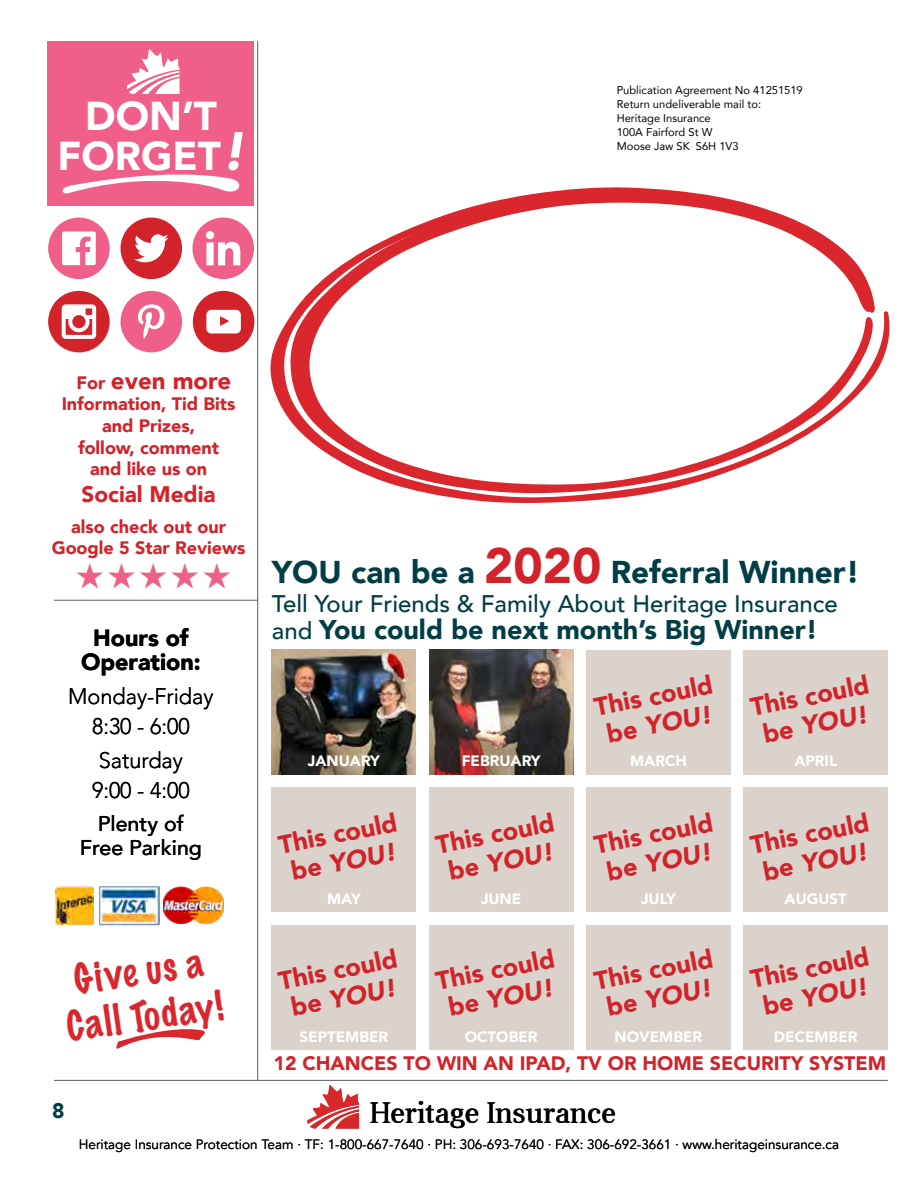
<style>
.page{position:relative;width:918px;height:1188px;background:#fff}
.page>*{position:absolute;margin:0;border:0;box-sizing:border-box;transform-origin:0 0}
.t1{font:900 40.2px/40.2px "Avenir";color:#fff;text-align:center}
.t2{font:100 37.8px/45.5px "Marker Felt";color:#d9272d;text-align:center}
.t3{font:35.4px "Zapf Dingbats ITC";color:#f05f89}
.t4{font:900 31.5px "Avenir";color:#003e45}
.t5{font:30.45px "Aver";color:#17181b}
.t6{font:900 27px "Avenir";color:#003e45}
.t7{font:900 25.5px/28.5px "Avenir";color:#d2232a}
.t8{font:500 24px "Avenir";color:#003e45}
.t9{font:900 24px "Avenir";color:#d2232a}
.t10{font:900 23.25px/23.2px "Avenir";color:#000;text-align:center}
.t11{font:300 22.5px/30px "Avenir";color:#000;text-align:center}
.t12{font:900 22.5px "Avenir";color:#d2232a}
.t13{font:500 21.3px/24px "Avenir";color:#000;text-align:center}
.t14{font:900 21px "Avenir";color:#003e45}
.t15{font:900 19.5px "Avenir";color:#d2232a}
.t16{font:900 18px/21.6px "Avenir";color:#d2232a;text-align:center}
.t17{font:900 15px "Avenir";color:#fff}
.t18{font:13.5px "Avenir";color:#000}
.t19{font:11.25px/13.8px "Avenir";color:#000}
.t20{font:7.5px "Aver";color:#fff}
.s1{font-style:italic;font-size:53.7px}
.s2{font-size:18px}
.s3{font-size:49.5px;color:#d2232a}
.s4{font-weight:500;font-size:24px}
.s5{font-style:italic}
</style>
<div class="page">
<hr style="left:54px;top:1080px;width:834px;height:1px;background:#5c5c5e">
<img style="left:99px;top:886px;width:60px;height:39px">
<img style="left:55px;top:887px;width:38px;height:38px">
<img style="left:163px;top:887px;width:61px;height:37px">
<hr style="left:54px;top:600px;width:204px;height:1px;background:#5c5c5e">
<hr style="left:257px;top:41px;width:1px;height:1040px;background:#5c5c5e">
<svg style="left:116px;top:1029px;width:89px;height:20px"></svg>
<svg style="left:307px;top:1085px;width:52px;height:44px"></svg>
<svg style="left:270px;top:187px;width:620px;height:316px"></svg>
<svg style="left:290px;top:191px;width:585px;height:302px"></svg>
<div style="left:48px;top:41px;width:206px;height:164px;background:#f05f89"></div>
<svg style="left:128px;top:49px;width:52px;height:44px"></svg>
<div style="left:193px;top:291px;width:61px;height:61px;background:#d2232a;border-radius:50%"></div>
<svg style="left:206px;top:310px;width:35px;height:23px"></svg>
<div style="left:121px;top:218px;width:61px;height:61px;background:#d2232a;border-radius:50%"></div>
<svg style="left:134px;top:234px;width:35px;height:28px"></svg>
<div style="left:121px;top:291px;width:61px;height:61px;background:#f05f89;border-radius:50%"></div>
<svg style="left:138px;top:304px;width:27px;height:35px"></svg>
<div style="left:192px;top:218px;width:62px;height:61px;background:#f05f89;border-radius:50%"></div>
<svg style="left:206px;top:231px;width:34px;height:34px"></svg>
<div style="left:48px;top:291px;width:62px;height:61px;background:#d2232a;border-radius:50%"></div>
<svg style="left:62px;top:304px;width:34px;height:35px"></svg>
<div style="left:48px;top:218px;width:62px;height:61px;background:#f05f89;border-radius:50%"></div>
<svg style="left:62px;top:231px;width:34px;height:34px"></svg>
<svg style="left:62px;top:174px;width:178px;height:20px"></svg>
<img style="left:272px;top:650px;width:144px;height:124px">
<img style="left:429px;top:650px;width:144px;height:124px">
<div style="left:586px;top:650px;width:144px;height:124px;background:#dad2cb"></div>
<div style="left:744px;top:650px;width:144px;height:124px;background:#dad2cb"></div>
<div style="left:272px;top:787px;width:144px;height:125px;background:#dad2cb"></div>
<div style="left:429px;top:787px;width:144px;height:125px;background:#dad2cb"></div>
<div style="left:586px;top:787px;width:144px;height:125px;background:#dad2cb"></div>
<div style="left:744px;top:787px;width:144px;height:125px;background:#dad2cb"></div>
<div style="left:272px;top:925px;width:144px;height:125px;background:#dad2cb"></div>
<div style="left:429px;top:925px;width:144px;height:125px;background:#dad2cb"></div>
<div style="left:586px;top:925px;width:144px;height:125px;background:#dad2cb"></div>
<div style="left:744px;top:925px;width:144px;height:125px;background:#dad2cb"></div>
<p class="t20" style="left:122px;top:97px;width:63px">Heritage Insurance</p>
<h1 class="t1" style="left:58px;top:95px;width:203px">DON’T<br>FORGET<span class="s1">!</span></h1>
<p class="t19" style="left:617px;top:83px;width:188px">Publication Agreement No 41251519<br>Return undeliverable mail to:<br>Heritage Insurance<br>100A Fairford St W<br>Moose Jaw SK S6H 1V3</p>
<p class="t9" style="left:77px;top:360px;width:156px"><span class="s2">For</span> even more</p>
<p class="t16" style="left:62px;top:393px;width:175px">Information, Tid Bits and Prizes,<br>follow, comment and like us on</p>
<p class="t12" style="left:82px;top:475px;width:136px">Social Media</p>
<p class="t16" style="left:52px;top:516px;width:195px;line-height:21px">also check out our<br>Google 5 Star Reviews</p>
<h3 class="t3" style="left:76px;top:559px;width:157px">★ ★ ★ ★ ★</h3>
<p class="t10" style="left:81px;top:626px;width:121px">Hours of<br>Operation:</p>
<p class="t11" style="left:68px;top:681px;width:147px">Monday-Friday<br>8:30 - 6:00</p>
<p class="t11" style="left:92px;top:745px;width:99px;text-align:left">Saturday<br>9:00 - 4:00</p>
<p class="t13" style="left:80px;top:811px;width:124px">Plenty of<br>Free Parking</p>
<h2 class="t2" style="left:57px;top:958px;width:159px;rotate:-8deg">Give us a<br>Call Today!</h2>
<p class="t4" style="left:272px;top:545px;width:589px">YOU can be a <span class="s3">2020</span> Referral Winner!</p>
<p class="t8" style="left:272px;top:583px;width:567px">Tell Your Friends &amp; Family About Heritage Insurance</p>
<p class="t6" style="left:272px;top:606px;width:548px"><span class="s4">and</span> You could be next month’s Big Winner!</p>
<p class="t7" style="left:592px;top:693px;width:122px;rotate:-11deg">This could be <span class="s5">YOU!</span></p>
<p class="t7" style="left:748px;top:693px;width:122px;rotate:-11deg">This could be <span class="s5">YOU!</span></p>
<p class="t17" style="left:308px;top:748px;width:73px">JANUARY</p>
<p class="t17" style="left:462px;top:748px;width:80px">FEBRUARY</p>
<p class="t17" style="left:630px;top:748px;width:58px">MARCH</p>
<p class="t17" style="left:794px;top:748px;width:44px">APRIL</p>
<p class="t7" style="left:276px;top:831px;width:122px;rotate:-11deg">This could be <span class="s5">YOU!</span></p>
<p class="t7" style="left:433px;top:830px;width:122px;rotate:-11deg">This could be <span class="s5">YOU!</span></p>
<p class="t7" style="left:592px;top:831px;width:122px;rotate:-11deg">This could be <span class="s5">YOU!</span></p>
<p class="t7" style="left:748px;top:831px;width:122px;rotate:-11deg">This could be <span class="s5">YOU!</span></p>
<p class="t17" style="left:327px;top:886px;width:35px">MAY</p>
<p class="t17" style="left:481px;top:886px;width:42px">JUNE</p>
<p class="t17" style="left:641px;top:886px;width:36px">JULY</p>
<p class="t17" style="left:785px;top:886px;width:64px">AUGUST</p>
<p class="t7" style="left:276px;top:966px;width:122px;rotate:-11deg">This could be <span class="s5">YOU!</span></p>
<p class="t7" style="left:433px;top:966px;width:122px;rotate:-11deg">This could be <span class="s5">YOU!</span></p>
<p class="t7" style="left:592px;top:966px;width:122px;rotate:-11deg">This could be <span class="s5">YOU!</span></p>
<p class="t7" style="left:748px;top:965px;width:122px;rotate:-11deg">This could be <span class="s5">YOU!</span></p>
<p class="t17" style="left:300px;top:1024px;width:90px">SEPTEMBER</p>
<p class="t17" style="left:465px;top:1024px;width:74px">OCTOBER</p>
<p class="t17" style="left:615px;top:1024px;width:89px">NOVEMBER</p>
<p class="t17" style="left:774px;top:1024px;width:85px">DECEMBER</p>
<p class="t15" style="left:274px;top:1046px;width:614px">12 CHANCES TO WIN AN IPAD, TV OR HOME SECURITY SYSTEM</p>
<p class="t14" style="left:52px;top:1093px;width:14px">8</p>
<p class="t5" style="left:370px;top:1097px;width:250px">Heritage Insurance</p>
<p class="t18" style="left:79px;top:1136px;width:762px">Heritage Insurance Protection Team · TF: 1-800-667-7640 · PH: 306-693-7640 · FAX: 306-692-3661 · www.heritageinsurance.ca</p>
</div>
